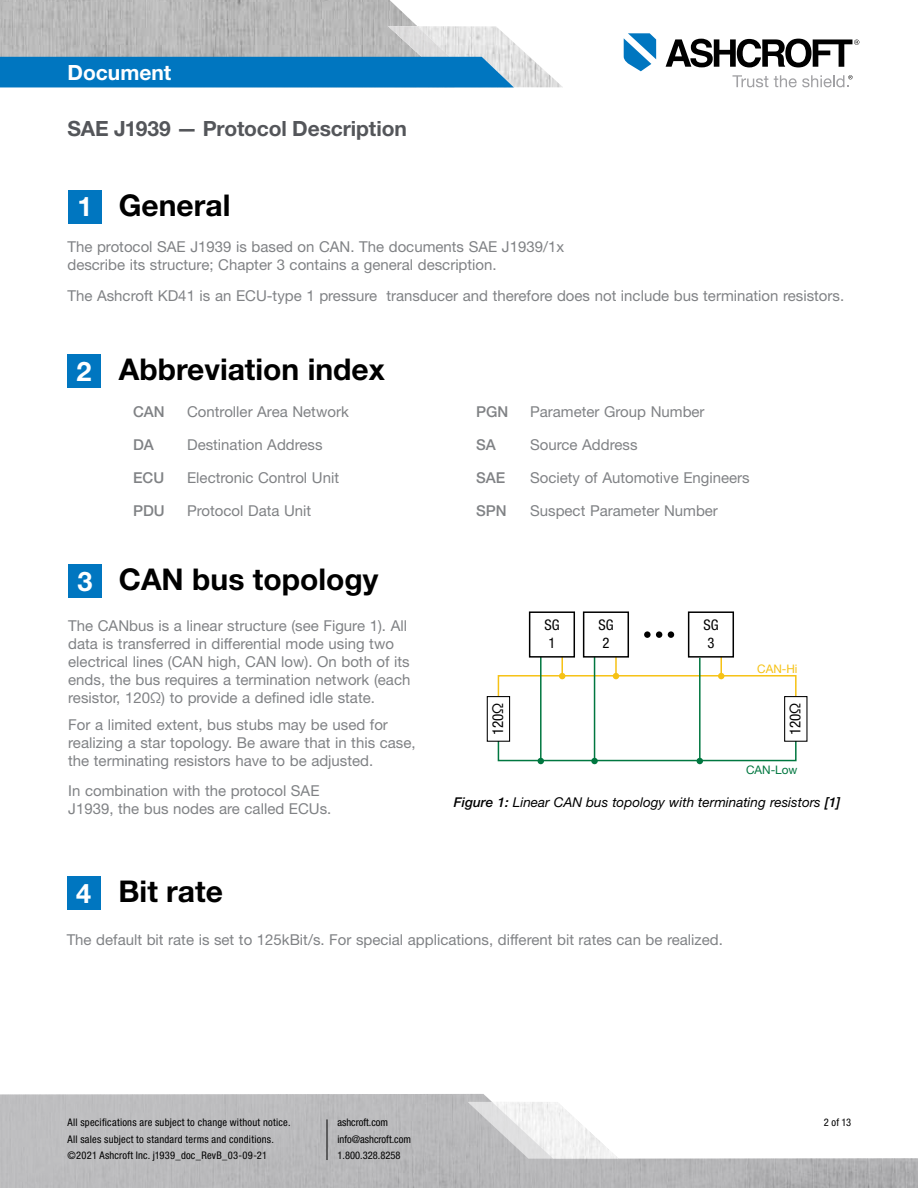
<style>
.page{position:relative;width:918px;height:1188px;background:#fff}
.page>*{position:absolute;margin:0;border:0;box-sizing:border-box;transform-origin:0 0}
.t1{font:700 30px "Helvetica Neue LT Pro";color:#000}
.t2{font:700 27px "Helvetica Neue LT Pro";color:#fff}
.t3{font:700 21px "Helvetica Neue LT Pro";letter-spacing:-.005em;color:#54565a}
.t4{font:700 21px "Helvetica Neue LT Pro";color:#fff}
.t5{font:condensed 15.15px "Helvetica Neue LT Pro";color:#000}
.t6{font:15px/18px "Helvetica Neue LT Pro";color:#808285}
.t7{font:500 15px "Helvetica Neue LT Pro";color:#808285}
.t8{font:condensed 14.7px/17.5px "Helvetica Neue LT Pro";color:#000}
.t9{font:italic 13.5px "Helvetica Neue LT Pro";color:#000}
.t10{font:11.85px "Helvetica Neue LT Pro";color:#007740}
.t11{font:11.85px "Helvetica Neue LT Pro";color:#f6c215}
.t12{font:condensed 10.5px/16.5px "Helvetica Neue LT Pro";letter-spacing:.02em;color:#000}
.t13{font:condensed 10.5px/16.5px "Helvetica Neue LT Pro";color:#000}
.s1{font-weight:500}
</style>
<div class="page">
<hr style="left:4px;top:87px;width:451px;height:1px;background:#ceced0">
<img style="left:0;top:0;width:417px;height:26px">
<svg style="left:732px;top:75px;width:36px;height:12px"></svg>
<svg style="left:624px;top:33px;width:32px;height:38px"></svg>
<svg style="left:666px;top:39px;width:193px;height:28px"></svg>
<svg style="left:0;top:26px;width:562px;height:61px;background:#71a4c5"></svg>
<svg style="left:774px;top:75px;width:79px;height:12px"></svg>
<svg style="left:0;top:1094px;width:918px;height:94px;fill:#bcbcbe"></svg>
<svg style="left:468px;top:1102px;width:151px;height:57px"></svg>
<div style="left:68px;top:190px;width:34px;height:33px;background:#0076c0"></div>
<div style="left:68px;top:565px;width:34px;height:33px;background:#0076c0"></div>
<div style="left:67px;top:876px;width:33px;height:34px;background:#0076c0"></div>
<div style="left:68px;top:354px;width:33px;height:33px;background:#0076c0"></div>
<div style="left:529px;top:611px;width:46px;height:47px;border:2px solid #000"></div>
<div style="left:583px;top:611px;width:46px;height:47px;border:2px solid #000"></div>
<div style="left:688px;top:611px;width:46px;height:47px;border:2px solid #000"></div>
<div style="left:487px;top:696px;width:23px;height:46px;border:1px solid #000"></div>
<div style="left:644px;top:631px;width:7px;height:7px;background:#000;border-radius:50%"></div>
<div style="left:656px;top:631px;width:6px;height:7px;background:#000;border-radius:50%"></div>
<div style="left:668px;top:631px;width:6px;height:7px;background:#000;border-radius:50%"></div>
<svg style="left:497px;top:655px;width:300px;height:109px"></svg>
<hr style="left:327px;top:1119px;width:1px;height:41px;background:#000">
<h3 class="t4" style="left:68px;top:59px;width:105px">Document</h3>
<h3 class="t3" style="left:68px;top:116px;width:341px">SAE J1939 — Protocol Description</h3>
<h2 class="t2" style="left:77px;top:190px;width:17px">1</h2>
<h1 class="t1" style="left:119px;top:186px;width:113px">General</h1>
<p class="t6" style="left:67px;top:237px;width:498px">The protocol SAE J1939 is based on CAN. The documents SAE J1939/1x describe its structure; Chapter 3 contains a general description.</p>
<p class="t6" style="left:67px;top:287px;width:778px">The Ashcroft KD41 is an ECU-type 1 pressure transducer and therefore does not include bus termination resistors.</p>
<h2 class="t2" style="left:77px;top:354px;width:17px">2</h2>
<h2 class="t2" style="left:77px;top:564px;width:17px">3</h2>
<h1 class="t1" style="left:119px;top:350px;width:268px">Abbreviation index</h1>
<p class="t7" style="left:133px;top:403px;width:33px">CAN</p>
<p class="t6" style="left:187px;top:402px;width:163px">Controller Area Network</p>
<p class="t7" style="left:133px;top:436px;width:22px">DA</p>
<p class="t6" style="left:187px;top:435px;width:137px">Destination Address</p>
<p class="t7" style="left:133px;top:469px;width:33px">ECU</p>
<p class="t6" style="left:187px;top:468px;width:153px">Electronic Control Unit</p>
<p class="t7" style="left:133px;top:502px;width:33px">PDU</p>
<p class="t6" style="left:187px;top:501px;width:126px">Protocol Data Unit</p>
<h1 class="t1" style="left:119px;top:561px;width:261px">CAN bus topology</h1>
<p class="t6" style="left:68px;top:617px;width:344px">The CANbus is a linear structure (see Figure 1). All data is transferred in differential mode using two electrical lines (CAN high, CAN low). On both of its ends, the bus requires a termination network (each resistor, 120Ω) to provide a defined idle state.</p>
<p class="t6" style="left:68px;top:716px;width:349px">For a limited extent, bus stubs may be used for realizing a star topology. Be aware that in this case, the terminating resistors have to be adjusted.</p>
<p class="t6" style="left:68px;top:782px;width:265px">In combination with the protocol SAE<br>J1939, the bus nodes are called ECUs.</p>
<h2 class="t2" style="left:76px;top:876px;width:17px">4</h2>
<h1 class="t1" style="left:118px;top:872px;width:106px">Bit rate</h1>
<p class="t7" style="left:476px;top:403px;width:34px">PGN</p>
<p class="t6" style="left:530px;top:402px;width:176px">Parameter Group Number</p>
<p class="t7" style="left:476px;top:436px;width:21px">SA</p>
<p class="t6" style="left:530px;top:435px;width:109px">Source Address</p>
<p class="t7" style="left:476px;top:469px;width:31px">SAE</p>
<p class="t6" style="left:530px;top:468px;width:221px">Society of Automotive Engineers</p>
<p class="t7" style="left:476px;top:502px;width:32px">SPN</p>
<p class="t6" style="left:530px;top:501px;width:189px">Suspect Parameter Number</p>
<p class="t8" style="left:544px;top:616px;width:17px">SG<br>1</p>
<p class="t8" style="left:598px;top:616px;width:17px">SG<br>2</p>
<p class="t8" style="left:703px;top:616px;width:17px">SG<br>3</p>
<p class="t11" style="left:757px;top:661px;width:42px">CAN-Hi</p>
<p class="t5" style="left:489px;top:735px;width:35px;rotate:-90deg">120Ω</p>
<p class="t5" style="left:786px;top:735px;width:35px;rotate:-90deg">120Ω</p>
<p class="t10" style="left:746px;top:762px;width:53px">CAN-Low</p>
<p class="t9" style="left:454px;top:794px;width:388px"><span class="s1">Figure 1:</span> Linear CAN bus topology with terminating resistors <span class="s1">[1]</span></p>
<p class="t6" style="left:67px;top:930px;width:658px">The default bit rate is set to 125kBit/s. For special applications, different bit rates can be realized.</p>
<p class="t12" style="left:68px;top:1114px;width:225px">All specifications are subject to change without notice.<br>All sales subject to standard terms and conditions. ©2021 Ashcroft Inc. j1939_doc_RevB_03-09-21</p>
<p class="t13" style="left:337px;top:1114px;width:75px">ashcroft.com info@ashcroft.com<br>1.800.328.8258</p>
<p class="t12" style="left:824px;top:1114px;width:29px">2 of 13</p>
</div>
